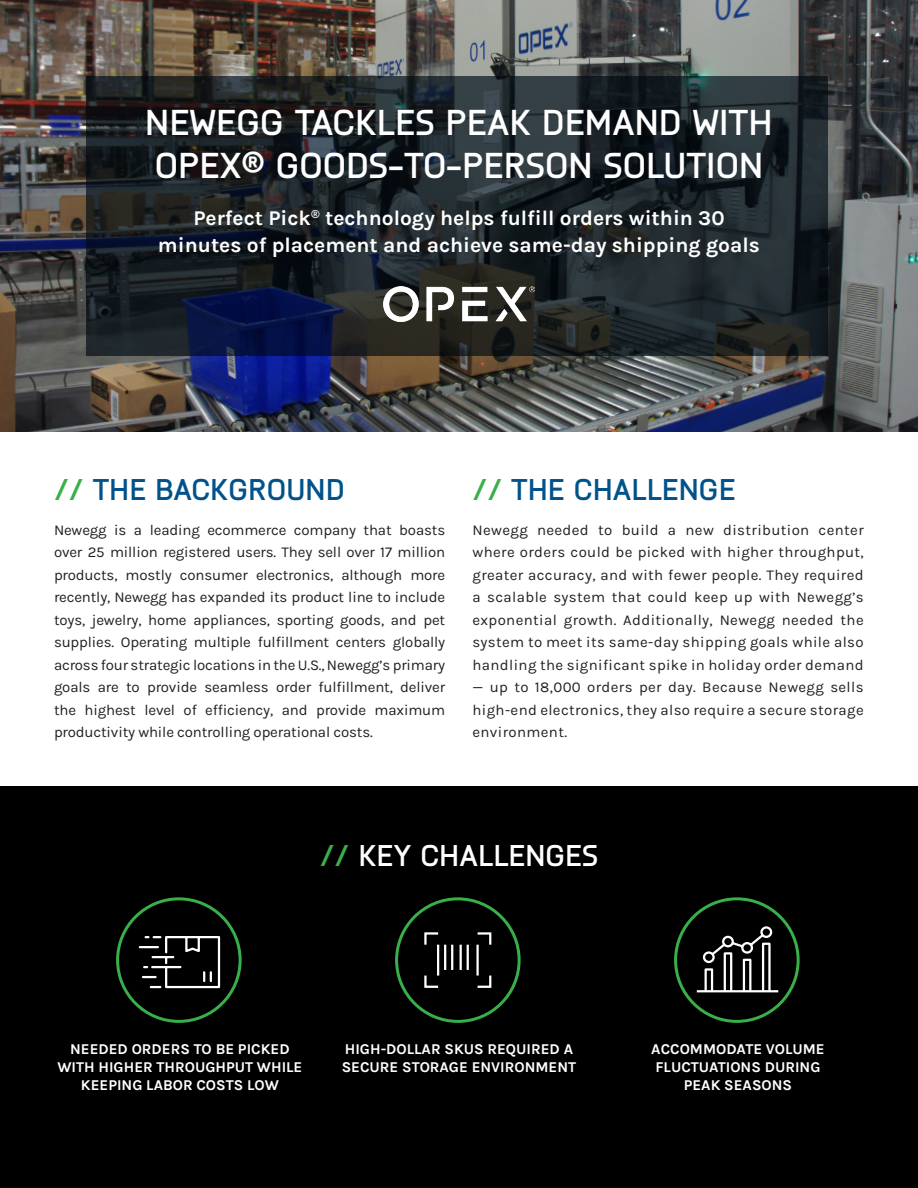
<style>
.page{position:relative;width:918px;height:1188px;background:#fff}
.page>*{position:absolute;margin:0;border:0;box-sizing:border-box;transform-origin:0 0}
.H1___Case_Study_Title{font:700 36px "Knul";color:#fff}
.H2___Section_Headings{font:700 30px "Knul";color:#01528a}
.H3___Key_Facts{font:700 30px "Knul";color:#fff}
.Paragraph___Intro{font:700 21px "Karla";color:#fff}
.Paragraph___Body{font:15px/22.5px "Karla";letter-spacing:.025em;color:#231f20;text-align:justify}
.Ket_Fact_Captions{font:700 15px/18px "Karla";color:#fff}
.s1{color:#39af49}
</style>
<div class="page">
<img style="left:0;top:0;width:918px;height:432px">
<svg style="left:86px;top:77px;width:742px;height:279px"></svg>
<div style="left:0;top:787px;width:918px;height:401px;background:#000"></div>
<div style="left:674px;top:897px;width:126px;height:126px;border:3px solid #39af49;border-radius:50%"></div>
<div style="left:395px;top:897px;width:126px;height:126px;border:3px solid #39af49;border-radius:50%"></div>
<div style="left:116px;top:897px;width:126px;height:126px;border:3px solid #39af49;border-radius:50%"></div>
<img style="left:383px;top:287px;width:151px;height:35px">
<svg style="left:424px;top:932px;width:68px;height:56px"></svg>
<hr style="left:697px;top:990px;width:81px;height:2px;background:#fff">
<svg style="left:702px;top:926px;width:71px;height:67px"></svg>
<svg style="left:138px;top:936px;width:83px;height:53px"></svg>
<p class="H1___Case_Study_Title" style="left:145px;top:97px;width:629px">NEWEGG TACKLES PEAK DEMAND WITH</p>
<p class="H1___Case_Study_Title" style="left:155px;top:140px;width:610px">OPEX® GOODS-TO-PERSON SOLUTION</p>
<p class="Paragraph___Intro" style="left:193px;top:204px;width:533px">Perfect Pick<sup>®</sup> technology helps fulfill orders within 30</p>
<p class="Paragraph___Intro" style="left:158px;top:231px;width:603px">minutes of placement and achieve same-day shipping goals</p>
<p class="H2___Section_Headings" style="left:54px;top:468px;width:292px"><span class="s1">//</span> THE BACKGROUND</p>
<p class="Paragraph___Body" style="left:54px;top:518px;width:393px">Newegg is a leading ecommerce company that boasts over 25 million registered users. They sell over 17 million products, mostly consumer electronics, although more recently, Newegg has expanded its product line to include toys, jewelry, home appliances, sporting goods, and pet supplies. Operating multiple fulfillment centers globally across four strategic locations in the U.S., Newegg’s primary goals are to provide seamless order fulfillment, deliver the highest level of efficiency, and provide maximum productivity while controlling operational costs.</p>
<p class="H2___Section_Headings" style="left:472px;top:468px;width:265px"><span class="s1">//</span> THE CHALLENGE</p>
<p class="Paragraph___Body" style="left:472px;top:518px;width:393px">Newegg needed to build a new distribution center where orders could be picked with higher throughput, greater accuracy, and with fewer people. They required a scalable system that could keep up with Newegg’s exponential growth. Additionally, Newegg needed the system to meet its same-day shipping goals while also handling the significant spike in holiday order demand</p>
<p class="Paragraph___Body" style="left:472px;top:676px;width:393px">— up to 18,000 orders per day. Because Newegg sells high-end electronics, they also require a secure storage environment.</p>
<p class="H3___Key_Facts" style="left:320px;top:834px;width:280px"><span class="s1">//</span> KEY CHALLENGES</p>
<p class="Ket_Fact_Captions" style="left:342px;top:1039px;width:236px">HIGH-DOLLAR SKUS REQUIRED A<br>SECURE STORAGE ENVIRONMENT</p>
<p class="Ket_Fact_Captions" style="left:57px;top:1039px;width:247px;text-align:center">NEEDED ORDERS TO BE PICKED<br>WITH HIGHER THROUGHPUT WHILE<br>KEEPING LABOR COSTS LOW</p>
<p class="Ket_Fact_Captions" style="left:651px;top:1039px;width:175px">ACCOMMODATE VOLUME<br>FLUCTUATIONS DURING</p>
<p class="Ket_Fact_Captions" style="left:684px;top:1075px;width:110px">PEAK SEASONS</p>
</div>
